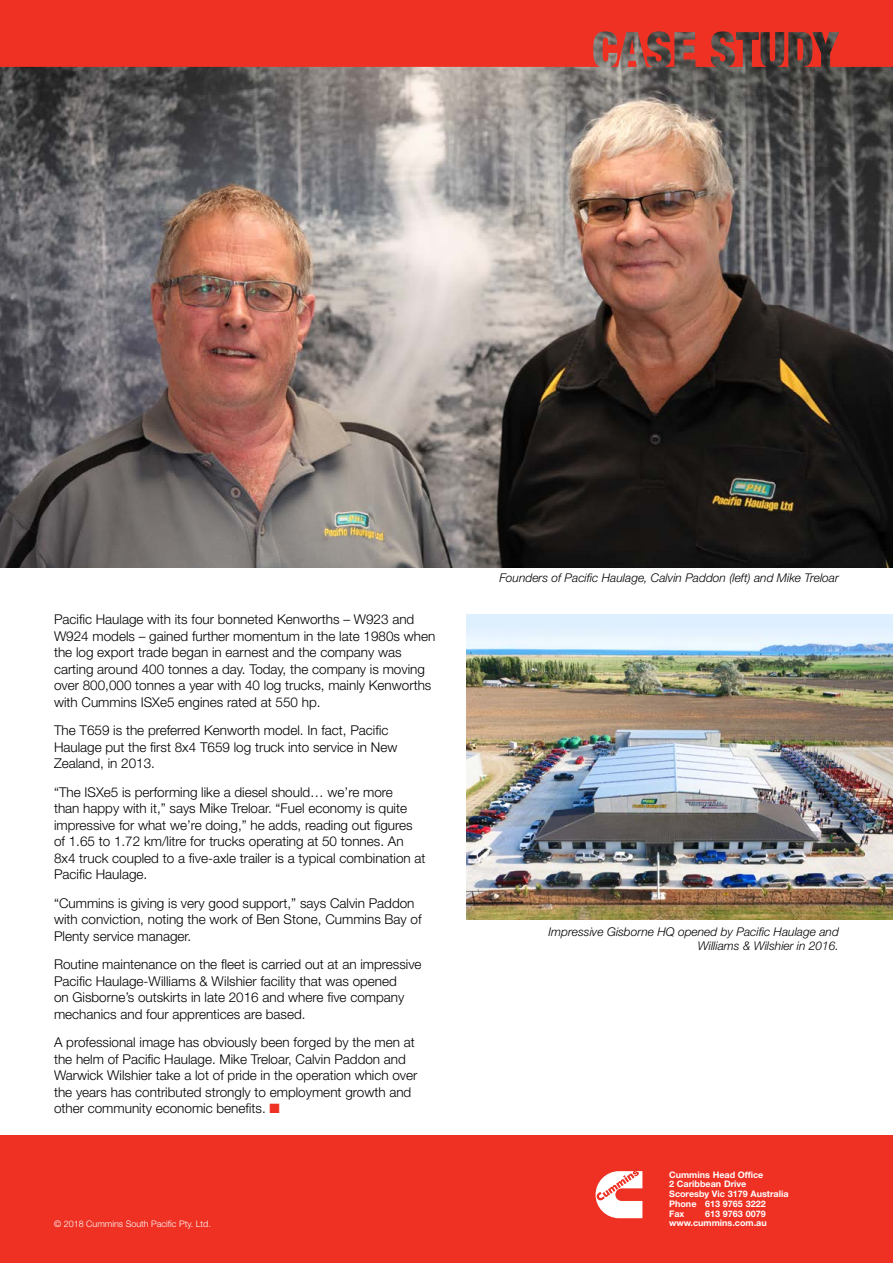
<style>
.page{position:relative;width:893px;height:1263px;background:#fff}
.page>*{position:absolute;margin:0;border:0;box-sizing:border-box;transform-origin:0 0}
.t1{font:300 13.5px/16.5px "Helvetica Neue LT Std";color:#000}
.t2{font:italic 300 12px/14.4px "Helvetica Neue LT Std";color:#000;text-align:right}
.t3{font:700 9px/9.8px "Helvetica Neue LT Std";color:#fff}
.t4{font:300 9px "Helvetica Neue LT Std";color:#fff}
.s1{color:#ee3123}
</style>
<div class="page">
<img style="left:0;top:67px;width:893px;height:500px">
<svg style="left:0;top:0;width:893px;height:67px;background:#e03326"></svg>
<img style="left:466px;top:615px;width:427px;height:304px">
<div style="left:0;top:1135px;width:893px;height:128px;background:#ee3123"></div>
<svg style="left:596px;top:1171px;width:46px;height:47px"></svg>
<p class="t1" style="left:54px;top:611px;width:383px">Pacific Haulage with its four bonneted Kenworths – W923 and W924 models – gained further momentum in the late 1980s when the log export trade began in earnest and the company was carting around 400 tonnes a day. Today, the company is moving over 800,000 tonnes a year with 40 log trucks, mainly Kenworths with Cummins ISXe5 engines rated at 550 hp.</p>
<p class="t1" style="left:54px;top:722px;width:345px">The T659 is the preferred Kenworth model. In fact, Pacific<br>Haulage put the first 8x4 T659 log truck into service in New<br>Zealand, in 2013.</p>
<p class="t1" style="left:54px;top:783px;width:373px">“The ISXe5 is performing like a diesel should… we’re more<br>than happy with it,” says Mike Treloar. “Fuel economy is quite impressive for what we’re doing,” he adds, reading out figures of 1.65 to 1.72 km/litre for trucks operating at 50 tonnes. An 8x4 truck coupled to a five-axle trailer is a typical combination at Pacific Haulage.</p>
<p class="t1" style="left:54px;top:894px;width:369px">“Cummins is giving is very good support,” says Calvin Paddon with conviction, noting the work of Ben Stone, Cummins Bay of<br>Plenty service manager.</p>
<p class="t1" style="left:54px;top:956px;width:369px">Routine maintenance on the fleet is carried out at an impressive Pacific Haulage-Williams &amp; Wilshier facility that was opened<br>on Gisborne’s outskirts in late 2016 and where five company mechanics and four apprentices are based.</p>
<p class="t1" style="left:54px;top:1034px;width:365px">A professional image has obviously been forged by the men at the helm of Pacific Haulage. Mike Treloar, Calvin Paddon and Warwick Wilshier take a lot of pride in the operation which over the years has contributed strongly to employment growth and other community economic benefits. <span class="s1">■</span></p>
<p class="t2" style="left:499px;top:571px;width:341px">Founders of Pacific Haulage, Calvin Paddon (left) and Mike Treloar</p>
<p class="t2" style="left:549px;top:924px;width:292px">Impressive Gisborne HQ opened by Pacific Haulage and<br>Williams &amp; Wilshier in 2016.</p>
<p class="t3" style="left:669px;top:1169px;width:121px">Cummins Head Office<br>2 Caribbean Drive<br>Scoresby Vic 3179 Australia<br>Phone 613 9765 3222<br>Fax</p>
<p class="t3" style="left:705px;top:1208px;width:62px">613 9763 0079</p>
<p class="t4" style="left:54px;top:1218px;width:158px">© 2018 Cummins South Pacific Pty. Ltd.</p>
<p class="t3" style="left:669px;top:1218px;width:99px">www.cummins.com.au</p>
</div>
